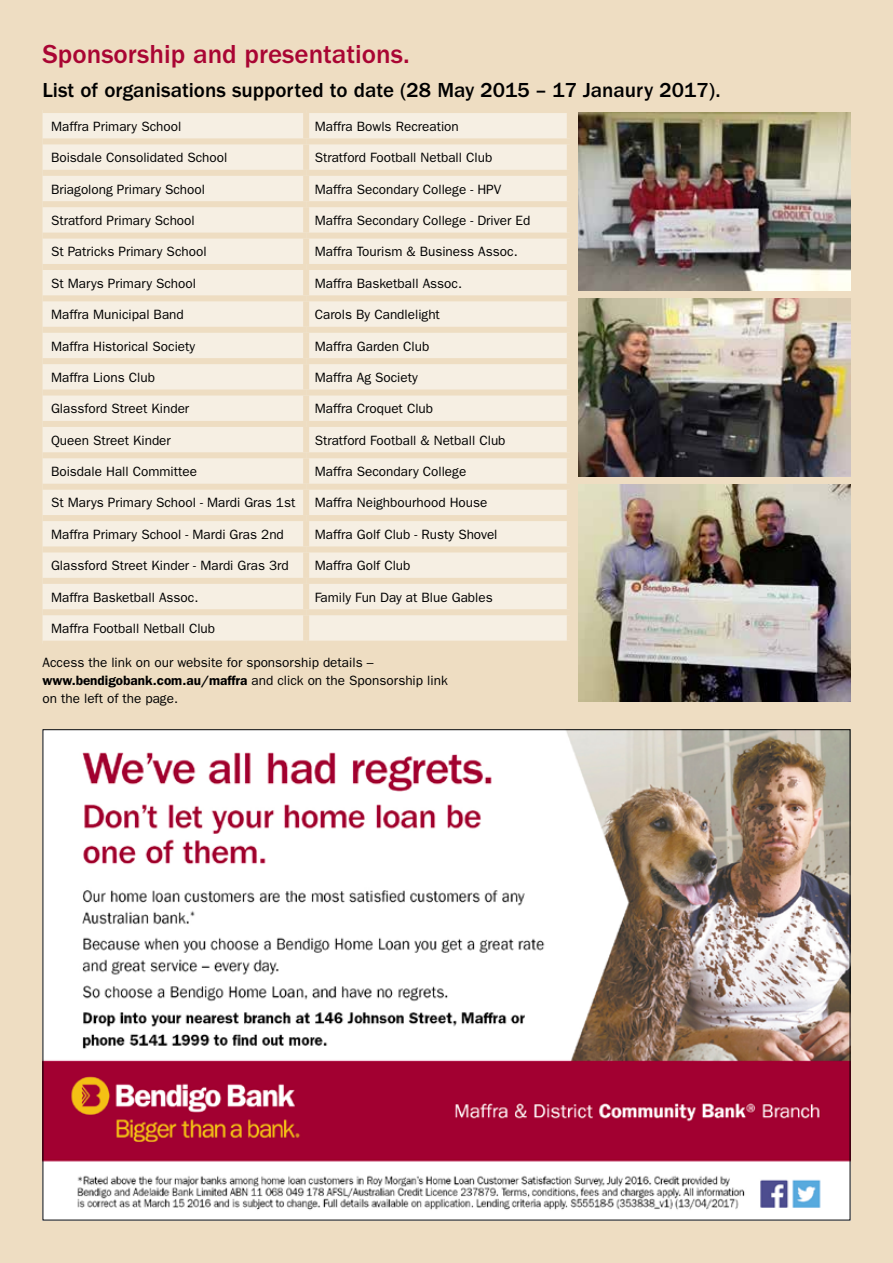
<style>
.page{position:relative;width:893px;height:1263px;background:#eeddc2}
.page>*{position:absolute;margin:0;border:0;box-sizing:border-box;transform-origin:0 0}
.t1{font:500 27px "Franklin Gothic";color:#a90533}
.t2{font:500 21px "Franklin Gothic";color:#000}
.t3{font:13.5px/18px "Franklin Gothic";color:#000}
.s1{font-weight:600}
</style>
<div class="page">
<div style="left:43px;top:113px;width:524px;height:528px;background:#f6efe3"></div>
<div style="left:303px;top:113px;width:6px;height:25px;background:#eeddc2"></div>
<div style="left:43px;top:138px;width:263px;height:6px;background:#eeddc2"></div>
<div style="left:306px;top:138px;width:267px;height:6px;background:#eeddc2"></div>
<div style="left:303px;top:144px;width:6px;height:26px;background:#eeddc2"></div>
<div style="left:43px;top:170px;width:263px;height:6px;background:#eeddc2"></div>
<div style="left:306px;top:170px;width:267px;height:6px;background:#eeddc2"></div>
<div style="left:303px;top:176px;width:6px;height:25px;background:#eeddc2"></div>
<div style="left:43px;top:201px;width:263px;height:6px;background:#eeddc2"></div>
<div style="left:306px;top:201px;width:267px;height:6px;background:#eeddc2"></div>
<div style="left:303px;top:207px;width:6px;height:26px;background:#eeddc2"></div>
<div style="left:43px;top:233px;width:263px;height:6px;background:#eeddc2"></div>
<div style="left:306px;top:233px;width:267px;height:6px;background:#eeddc2"></div>
<div style="left:303px;top:239px;width:6px;height:25px;background:#eeddc2"></div>
<div style="left:43px;top:264px;width:263px;height:6px;background:#eeddc2"></div>
<div style="left:306px;top:264px;width:267px;height:6px;background:#eeddc2"></div>
<div style="left:303px;top:270px;width:6px;height:25px;background:#eeddc2"></div>
<div style="left:43px;top:295px;width:263px;height:6px;background:#eeddc2"></div>
<div style="left:306px;top:295px;width:267px;height:6px;background:#eeddc2"></div>
<div style="left:303px;top:301px;width:6px;height:26px;background:#eeddc2"></div>
<div style="left:43px;top:327px;width:263px;height:6px;background:#eeddc2"></div>
<div style="left:306px;top:327px;width:267px;height:6px;background:#eeddc2"></div>
<div style="left:303px;top:333px;width:6px;height:25px;background:#eeddc2"></div>
<div style="left:43px;top:358px;width:263px;height:6px;background:#eeddc2"></div>
<div style="left:306px;top:358px;width:267px;height:6px;background:#eeddc2"></div>
<div style="left:303px;top:364px;width:6px;height:25px;background:#eeddc2"></div>
<div style="left:43px;top:389px;width:263px;height:6px;background:#eeddc2"></div>
<div style="left:306px;top:389px;width:267px;height:6px;background:#eeddc2"></div>
<div style="left:303px;top:395px;width:6px;height:26px;background:#eeddc2"></div>
<div style="left:43px;top:421px;width:263px;height:6px;background:#eeddc2"></div>
<div style="left:306px;top:421px;width:267px;height:6px;background:#eeddc2"></div>
<div style="left:303px;top:427px;width:6px;height:25px;background:#eeddc2"></div>
<div style="left:43px;top:452px;width:263px;height:6px;background:#eeddc2"></div>
<div style="left:306px;top:452px;width:267px;height:6px;background:#eeddc2"></div>
<div style="left:303px;top:458px;width:6px;height:26px;background:#eeddc2"></div>
<div style="left:43px;top:484px;width:263px;height:6px;background:#eeddc2"></div>
<div style="left:306px;top:484px;width:267px;height:6px;background:#eeddc2"></div>
<div style="left:303px;top:490px;width:6px;height:25px;background:#eeddc2"></div>
<div style="left:43px;top:515px;width:263px;height:6px;background:#eeddc2"></div>
<div style="left:306px;top:515px;width:267px;height:6px;background:#eeddc2"></div>
<div style="left:303px;top:521px;width:6px;height:25px;background:#eeddc2"></div>
<div style="left:43px;top:546px;width:263px;height:6px;background:#eeddc2"></div>
<div style="left:306px;top:546px;width:267px;height:6px;background:#eeddc2"></div>
<div style="left:303px;top:552px;width:6px;height:26px;background:#eeddc2"></div>
<div style="left:43px;top:578px;width:263px;height:6px;background:#eeddc2"></div>
<div style="left:306px;top:578px;width:267px;height:6px;background:#eeddc2"></div>
<div style="left:303px;top:584px;width:6px;height:25px;background:#eeddc2"></div>
<div style="left:43px;top:609px;width:263px;height:6px;background:#eeddc2"></div>
<div style="left:306px;top:609px;width:267px;height:6px;background:#eeddc2"></div>
<div style="left:303px;top:615px;width:6px;height:26px;background:#eeddc2"></div>
<img style="left:578px;top:113px;width:272px;height:177px">
<img style="left:578px;top:299px;width:272px;height:177px">
<img style="left:578px;top:485px;width:272px;height:217px">
<img style="left:45px;top:731px;width:803px;height:487px">
<h1 class="t1" style="left:43px;top:39px;width:369px">Sponsorship and presentations.</h1>
<h2 class="t2" style="left:43px;top:78px;width:679px">List of organisations supported to date (28 May 2015 – 17 Janaury 2017).</h2>
<p class="t3" style="left:51px;top:117px;width:132px">Maffra Primary School</p>
<p class="t3" style="left:315px;top:117px;width:146px">Maffra Bowls Recreation</p>
<p class="t3" style="left:51px;top:149px;width:178px">Boisdale Consolidated School</p>
<p class="t3" style="left:315px;top:149px;width:179px">Stratford Football Netball Club</p>
<p class="t3" style="left:51px;top:180px;width:156px">Briagolong Primary School</p>
<p class="t3" style="left:315px;top:180px;width:188px">Maffra Secondary College - HPV</p>
<p class="t3" style="left:51px;top:211px;width:145px">Stratford Primary School</p>
<p class="t3" style="left:315px;top:211px;width:217px">Maffra Secondary College - Driver Ed</p>
<p class="t3" style="left:51px;top:243px;width:157px">St Patricks Primary School</p>
<p class="t3" style="left:315px;top:243px;width:205px">Maffra Tourism &amp; Business Assoc.</p>
<p class="t3" style="left:51px;top:274px;width:146px">St Marys Primary School</p>
<p class="t3" style="left:315px;top:274px;width:149px">Maffra Basketball Assoc.</p>
<p class="t3" style="left:51px;top:306px;width:134px">Maffra Municipal Band</p>
<p class="t3" style="left:315px;top:306px;width:127px">Carols By Candlelight</p>
<p class="t3" style="left:51px;top:337px;width:146px">Maffra Historical Society</p>
<p class="t3" style="left:315px;top:337px;width:116px">Maffra Garden Club</p>
<p class="t3" style="left:51px;top:368px;width:105px">Maffra Lions Club</p>
<p class="t3" style="left:315px;top:368px;width:105px">Maffra Ag Society</p>
<p class="t3" style="left:51px;top:400px;width:140px">Glassford Street Kinder</p>
<p class="t3" style="left:315px;top:400px;width:120px">Maffra Croquet Club</p>
<p class="t3" style="left:51px;top:431px;width:121px">Queen Street Kinder</p>
<p class="t3" style="left:315px;top:431px;width:192px">Stratford Football &amp; Netball Club</p>
<p class="t3" style="left:51px;top:463px;width:148px">Boisdale Hall Committee</p>
<p class="t3" style="left:315px;top:463px;width:153px">Maffra Secondary College</p>
<p class="t3" style="left:51px;top:494px;width:246px">St Marys Primary School - Mardi Gras 1st</p>
<p class="t3" style="left:315px;top:494px;width:174px">Maffra Neighbourhood House</p>
<p class="t3" style="left:51px;top:525px;width:234px">Maffra Primary School - Mardi Gras 2nd</p>
<p class="t3" style="left:315px;top:525px;width:184px">Maffra Golf Club - Rusty Shovel</p>
<p class="t3" style="left:51px;top:557px;width:239px">Glassford Street Kinder - Mardi Gras 3rd</p>
<p class="t3" style="left:315px;top:557px;width:97px">Maffra Golf Club</p>
<p class="t3" style="left:51px;top:588px;width:149px">Maffra Basketball Assoc.</p>
<p class="t3" style="left:315px;top:588px;width:180px">Family Fun Day at Blue Gables</p>
<p class="t3" style="left:51px;top:619px;width:166px">Maffra Football Netball Club</p>
<p class="t3" style="left:43px;top:654px;width:407px">Access the link on our website for sponsorship details – <span class="s1">www.bendigobank.com.au/maffra</span> and click on the Sponsorship link on the left of the page.</p>
</div>
